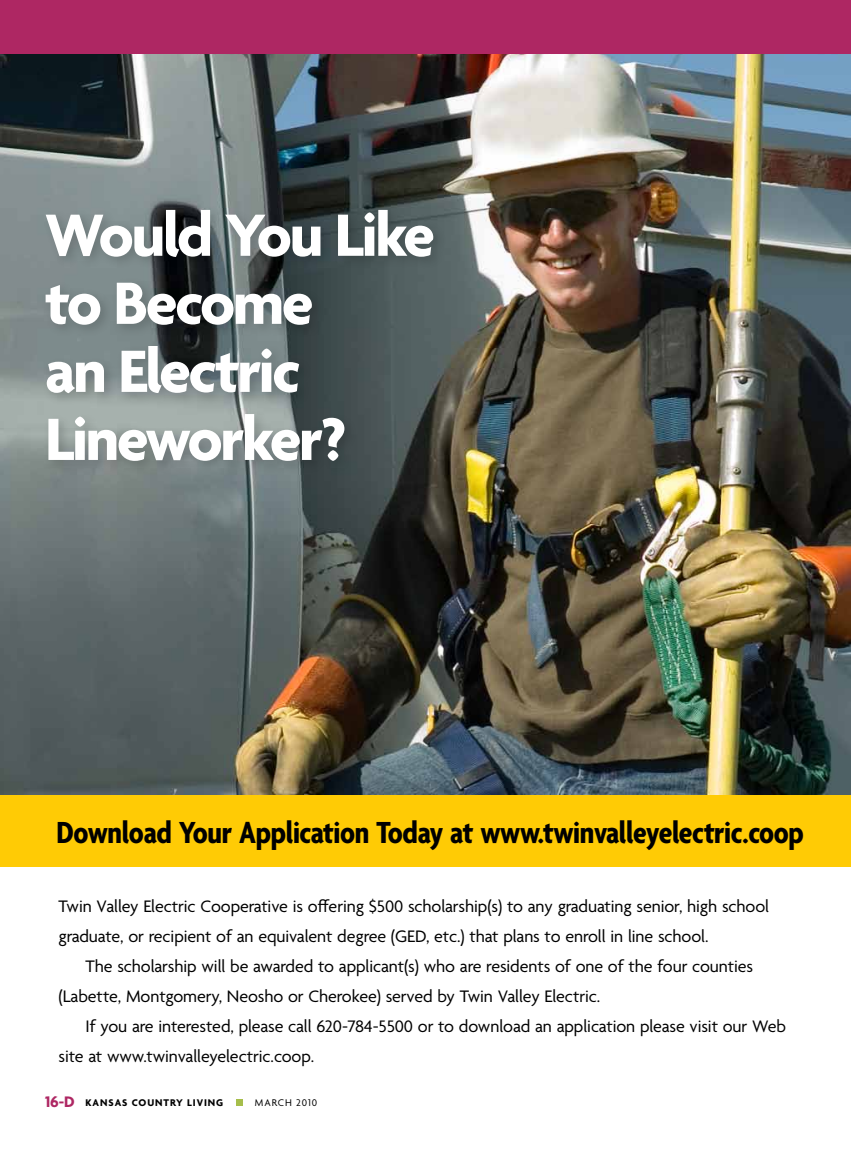
<style>
.page{position:relative;width:851px;height:1161px;background:#fff}
.page>*{position:absolute;margin:0;border:0;box-sizing:border-box;transform-origin:0 0}
.t1{font:700 64.5px/68.1px "Agenda";letter-spacing:-.035em;color:#fff}
.t2{font:700 condensed 33px "Agenda";letter-spacing:-.01em;color:#000}
.t3{font:18px/30px "Agenda";letter-spacing:-.005em;color:#000}
.t4{font:700 10.5px "Agenda";letter-spacing:.22em;color:#000}
.t5{font:10.5px "Agenda";letter-spacing:.09em;color:#000}
.s1{font-size:16.5px;color:#ae2763}
</style>
<div class="page">
<img style="left:0;top:54px;width:850px;height:742px">
<div style="left:0;top:796px;width:850px;height:71px;background:#ffcb05"></div>
<div style="left:39px;top:204px;width:407px;height:270px;background:#000;opacity:.18"></div>
<div style="left:236px;top:1099px;width:6px;height:7px;background:#a6be4b"></div>
<div style="left:0;top:0;width:850px;height:54px;background:#ae2763"></div>
<h1 class="t1" style="left:45px;top:205px;width:391px">Would You Like to Become<br>an Electric<br>Lineworker?</h1>
<h2 class="t2" style="left:56px;top:815px;width:749px">Download Your Application Today at www.twinvalleyelectric.coop</h2>
<p class="t3" style="left:58px;top:893px;width:712px">Twin Valley Electric Cooperative is offering $500 scholarship(s) to any graduating senior, high school graduate, or recipient of an equivalent degree (GED, etc.) that plans to enroll in line school.</p>
<p class="t3" style="left:58px;top:953px;width:696px;text-indent:27px">The scholarship will be awarded to applicant(s) who are residents of one of the four counties (Labette, Montgomery, Neosho or Cherokee) served by Twin Valley Electric.</p>
<p class="t3" style="left:58px;top:1013px;width:729px;text-indent:27px">If you are interested, please call 620-784-5500 or to download an application please visit our Web site at www.twinvalleyelectric.coop.</p>
<p class="t4" style="left:45px;top:1096px;width:176px"><span class="s1">16-D</span> Kansas Country Living</p>
<p class="t5" style="left:255px;top:1096px;width:18px">March</p>
<p class="t5" style="left:296px;top:1096px;width:23px">2010</p>
</div>
